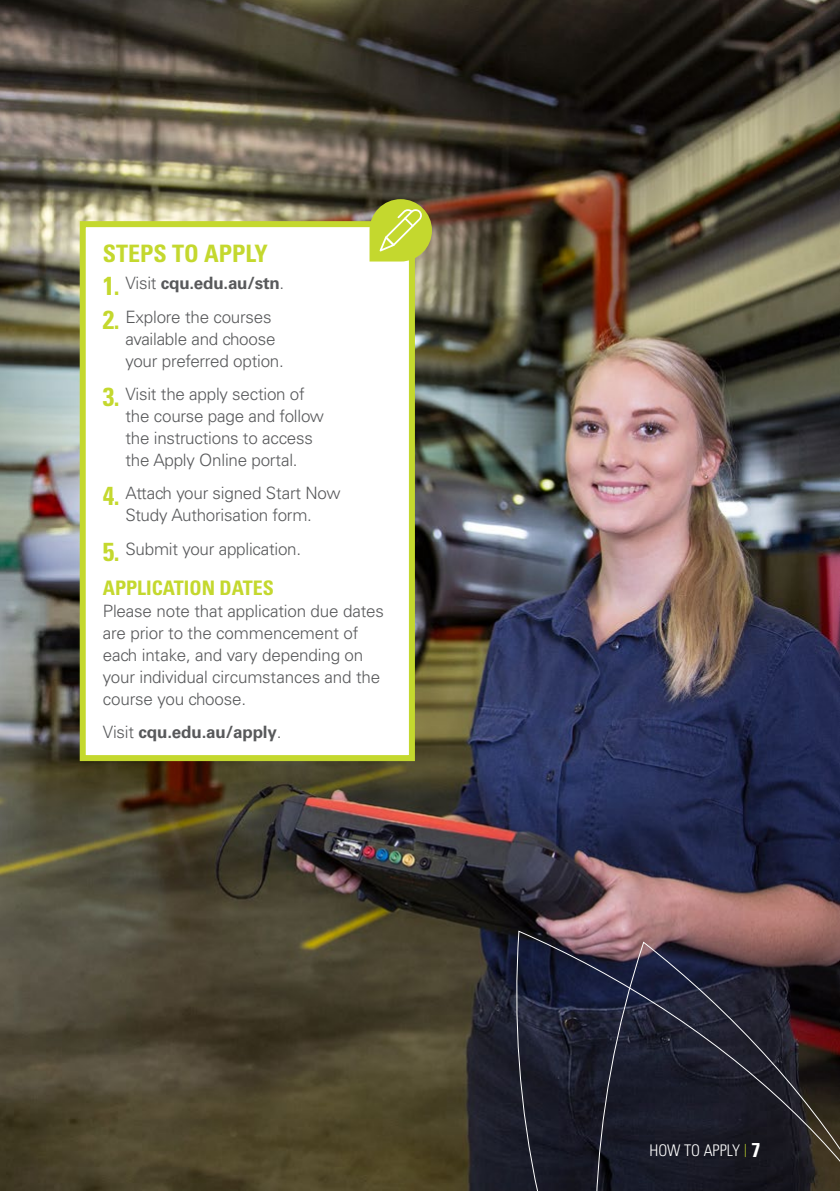
<style>
.page{position:relative;width:840px;height:1191px;background:#fff}
.page>*{position:absolute;margin:0;border:0;box-sizing:border-box;transform-origin:0 0}
.t1{font:700 condensed 24px "Univers LT Std";color:#c4d82e}
.t2{font:700 condensed 20px "Univers LT Std";color:#c4d82e}
.t3{font:300 17px/22px "Univers LT Std";letter-spacing:-.015em;color:#58595b}
.t4{font:700 17px "Univers LT Std";letter-spacing:-.01em;color:#58595b}
.t5{font:300 condensed 16px "Univers LT Std";color:#fff}
.s1{font-stretch:condensed;font-size:26px;color:#c4d82e}
.s2{font-weight:300}
.s3{font-weight:700;font-stretch:condensed;font-size:26px;color:#c4d82e}
.s4{font-weight:100;font-stretch:ultra-condensed;font-size:18px;color:#c4d82e}
.s5{font-weight:700;font-size:20px}
</style>
<div class="page">
<img style="left:0;top:0;width:839px;height:1191px">
<div style="left:83px;top:224px;width:328px;height:534px;background:#fff"></div>
<div style="left:80px;top:221px;width:334px;height:540px;border:6px solid #c4d82e"></div>
<svg style="left:369px;top:199px;width:62px;height:62px;background:#bbc741"></svg>
<svg style="left:507px;top:929px;width:332px;height:262px;background:#332d3b"></svg>
<svg style="left:578px;top:940px;width:261px;height:251px;background:#27232e"></svg>
<h1 class="t1" style="left:103px;top:238px;width:166px">STEPS TO APPLY</h1>
<p class="t4" style="left:103px;top:273px;width:183px"><span class="s1">1.</span> <span class="s2">Visit</span> cqu.edu.au/stn<span class="s2">.</span></p>
<p class="t3" style="left:125px;top:305px;width:160px;text-indent:-23px"><span class="s3">2.</span> Explore the courses available and choose your preferred option.</p>
<p class="t3" style="left:125px;top:383px;width:200px;text-indent:-23px"><span class="s3">3.</span> Visit the apply section of the course page and follow the instructions to access the Apply Online portal.</p>
<p class="t3" style="left:103px;top:482px;width:239px;text-align:center"><span class="s3">4.</span> Attach your signed Start Now<br>Study Authorisation form.</p>
<p class="t3" style="left:103px;top:537px;width:200px"><span class="s3">5.</span> Submit your application.</p>
<p class="t2" style="left:103px;top:575px;width:172px">APPLICATION DATES</p>
<p class="t3" style="left:103px;top:599px;width:282px">Please note that application due dates are prior to the commencement of each intake, and vary depending on your individual circumstances and the course you choose.</p>
<p class="t4" style="left:103px;top:722px;width:180px"><span class="s2">Visit</span> cqu.edu.au/apply<span class="s2">.</span></p>
<p class="t5" style="left:649px;top:1141px;width:112px">HOW TO APPLY <span class="s4">|</span> <span class="s5">7</span></p>
</div>
